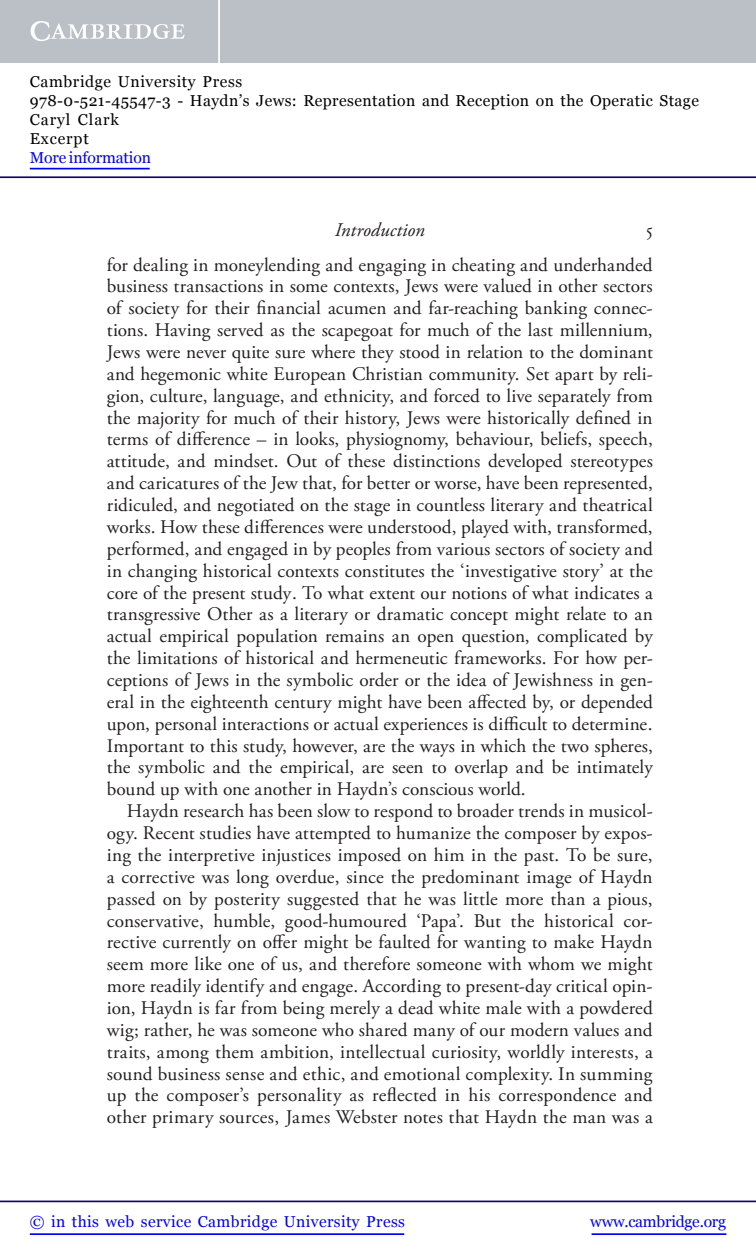
<style>
.page{position:relative;width:756px;height:1260px;background:#fff}
.page>*{position:absolute;margin:0;border:0;box-sizing:border-box;transform-origin:0 0}
.t1{font:19.25px/21.9px "Adobe Garamond Pro";color:#231f20;text-align:justify}
.t2{font:italic 19.25px "Adobe Garamond Pro";letter-spacing:.005em;color:#231f20}
.t3{font:15.75px/18.9px "Georgia";letter-spacing:.025em;color:#000}
.t4{font:15.75px "Georgia";letter-spacing:.025em;color:#0000f1}
.t5{font:15.75px "Georgia";letter-spacing:-.015em;color:#0000f1}
.t6{font:15.75px "Georgia";letter-spacing:-.01em;color:#0000f1}
</style>
<div class="page">
<div style="left:0;top:0;width:756px;height:63px;background:#bac0c6"></div>
<svg style="left:31px;top:21px;width:154px;height:20px"></svg>
<hr style="left:218px;top:0;width:2px;height:63px;background:#fff">
<hr style="left:0;top:176px;width:756px;height:2px;background:#150666">
<hr style="left:0;top:1201px;width:756px;height:1px;background:#150666">
<hr style="left:592px;top:1233px;width:134px;height:2px;background:#0000f1">
<hr style="left:30px;top:1233px;width:374px;height:2px;background:#0000f1">
<hr style="left:30px;top:168px;width:120px;height:1px;background:#0000f1">
<p class="t3" style="left:30px;top:72px;width:671px">Cambridge University Press<br>978-0-521-45547-3 - Haydn’s Jews: Representation and Reception on the Operatic Stage Caryl Clark<br>Excerpt</p>
<p class="t6" style="left:30px;top:148px;width:123px">More information</p>
<p class="t2" style="left:335px;top:222px;width:92px">Introduction</p>
<p class="t1" style="left:107px;top:213px;width:548px;line-height:35px;text-align:right">5<br>for dealing in moneylending and engaging in cheating and underhanded</p>
<p class="t1" style="left:107px;top:277px;width:548px">business transactions in some contexts, Jews were valued in other sectors of society for their financial acumen and far-reaching banking connec&shy;tions. Having served as the scapegoat for much of the last millennium, Jews were never quite sure where they stood in relation to the dominant and hegemonic white European Christian community. Set apart by reli&shy;gion, culture, language, and ethnicity, and forced to live separately from the majority for much of their history, Jews were historically defined in terms of difference – in looks, physiognomy, behaviour, beliefs, speech, attitude, and mindset. Out of these distinctions developed stereotypes and caricatures of the Jew that, for better or worse, have been represented, ridiculed, and negotiated on the stage in countless literary and theatrical works. How these differences were understood, played with, transformed, performed, and engaged in by peoples from various sectors of society and in changing historical contexts constitutes the ‘investigative story’ at the core of the present study. To what extent our notions of what indicates a transgressive Other as a literary or dramatic concept might relate to an actual empirical population remains an open question, complicated by the limitations of historical and hermeneutic frameworks. For how per&shy;ceptions of Jews in the symbolic order or the idea of Jewishness in gen&shy;eral in the eighteenth century might have been affected by, or depended upon, personal interactions or actual experiences is difficult to determine.<br>Important to this study, however, are the ways in which the two spheres, the symbolic and the empirical, are seen to overlap and be intimately bound up with one another in Haydn’s conscious world.</p>
<p class="t1" style="left:107px;top:802px;width:548px;text-indent:20px">Haydn research has been slow to respond to broader trends in musicol&shy;ogy. Recent studies have attempted to humanize the composer by expos&shy;ing the interpretive injustices imposed on him in the past. To be sure, a corrective was long overdue, since the predominant image of Haydn passed on by posterity suggested that he was little more than a pious, conservative, humble, good-humoured ‘Papa’. But the historical cor&shy;rective currently on offer might be faulted for wanting to make Haydn seem more like one of us, and therefore someone with whom we might more readily identify and engage. According to present-day critical opin&shy;ion, Haydn is far from being merely a dead white male with a powdered wig; rather, he was someone who shared many of our modern values and traits, among them ambition, intellectual curiosity, worldly interests, a sound business sense and ethic, and emotional complexity. In summing up the composer’s personality as reflected in his correspondence and other primary sources, James Webster notes that Haydn the man was a</p>
<p class="t4" style="left:30px;top:1213px;width:377px">© in this web service Cambridge University Press</p>
<p class="t5" style="left:590px;top:1213px;width:137px">www.cambridge.org</p>
</div>
